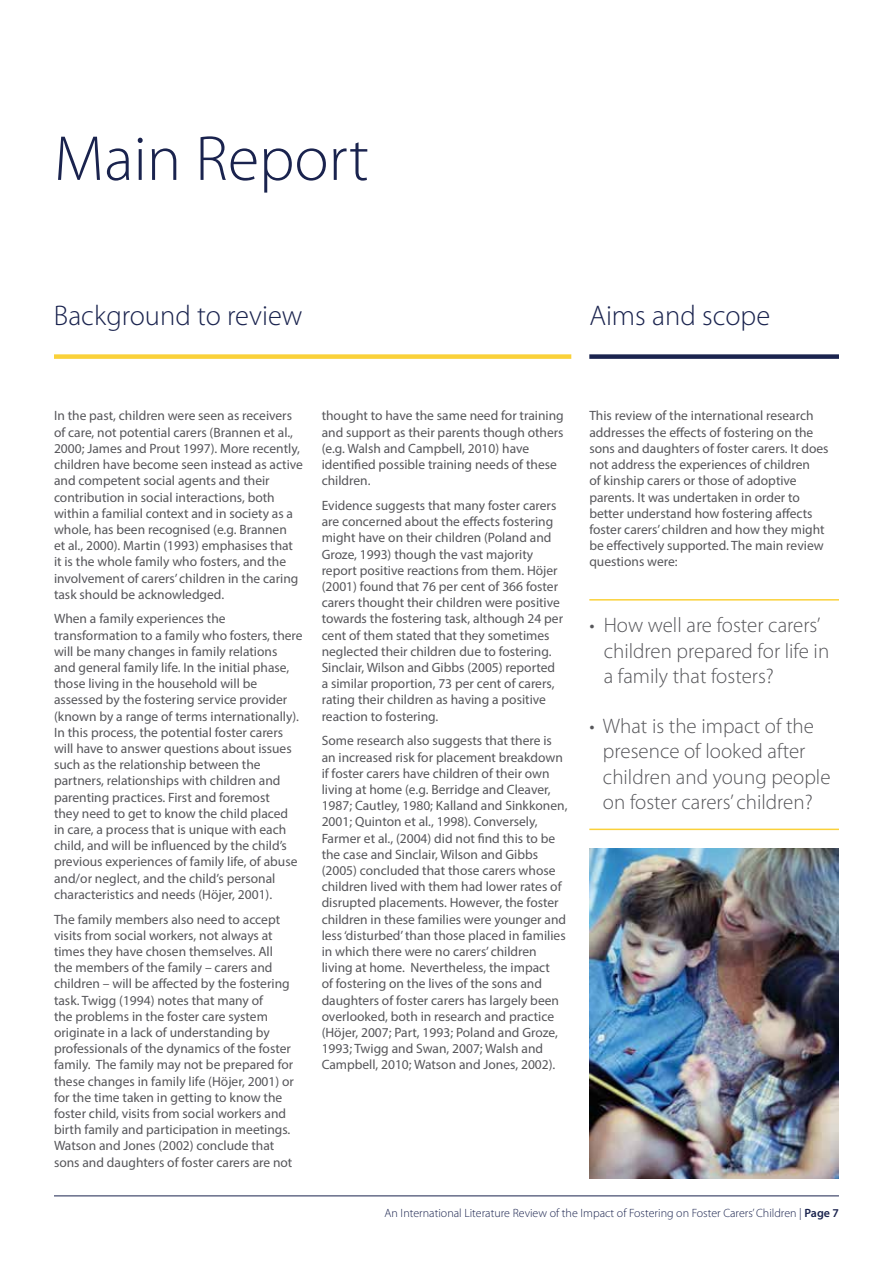
<style>
.page{position:relative;width:893px;height:1263px;background:#fff}
.page>*{position:absolute;margin:0;border:0;box-sizing:border-box;transform-origin:0 0}
.t1{font:300 64.05px "Myriad Pro";color:#1a234e}
.t2{font:300 28.5px "Myriad Pro";color:#1a234e}
.t3{font:300 21px/25.2px "Myriad Pro";color:#56565a}
.t4{font:13.5px/16.2px "Myriad Pro";color:#56565a}
.t5{font:300 12px "Myriad Pro";color:#1a234e}
.s1{font-weight:600}
</style>
<div class="page">
<div style="left:54px;top:354px;width:517px;height:5px;background:#fad139"></div>
<div style="left:589px;top:354px;width:250px;height:5px;background:#1a234e"></div>
<hr style="left:589px;top:599px;width:250px;height:2px;background:#fad139">
<hr style="left:589px;top:829px;width:250px;height:1px;background:#fad139">
<img style="left:589px;top:848px;width:250px;height:331px">
<hr style="left:54px;top:1195px;width:785px;height:1px;background:#1a234e">
<h1 class="t1" style="left:54px;top:120px;width:316px">Main Report</h1>
<h2 class="t2" style="left:54px;top:299px;width:250px">Background to review</h2>
<h2 class="t2" style="left:589px;top:299px;width:182px">Aims and scope</h2>
<p class="t4" style="left:54px;top:408px;width:251px">In the past, children were seen as receivers of care, not potential carers (Brannen et al., 2000; James and Prout 1997). More recently, children have become seen instead as active and competent social agents and their contribution in social interactions, both within a familial context and in society as a whole, has been recognised (e.g. Brannen<br>et al., 2000). Martin (1993) emphasises that it is the whole family who fosters, and the involvement of carers’ children in the caring task should be acknowledged.</p>
<p class="t4" style="left:54px;top:611px;width:250px">When a family experiences the transformation to a family who fosters, there will be many changes in family relations<br>and general family life. In the initial phase, those living in the household will be assessed by the fostering service provider (known by a range of terms internationally).<br>In this process, the potential foster carers will have to answer questions about issues such as the relationship between the partners, relationships with children and parenting practices. First and foremost<br>they need to get to know the child placed<br>in care, a process that is unique with each child, and will be influenced by the child’s previous experiences of family life, of abuse and/or neglect, and the child’s personal characteristics and needs (Höjer, 2001).</p>
<p class="t4" style="left:54px;top:911px;width:241px">The family members also need to accept visits from social workers, not always at times they have chosen themselves. All the members of the family – carers and children – will be affected by the fostering task. Twigg (1994) notes that many of<br>the problems in the foster care system originate in a lack of understanding by professionals of the dynamics of the foster family. The family may not be prepared for these changes in family life (Höjer, 2001) or for the time taken in getting to know the foster child, visits from social workers and birth family and participation in meetings.<br>Watson and Jones (2002) conclude that sons and daughters of foster carers are not</p>
<p class="t4" style="left:322px;top:408px;width:244px">thought to have the same need for training and support as their parents though others (e.g. Walsh and Campbell, 2010) have identified possible training needs of these children.</p>
<p class="t4" style="left:322px;top:497px;width:243px">Evidence suggests that many foster carers are concerned about the effects fostering might have on their children (Poland and Groze, 1993) though the vast majority report positive reactions from them. Höjer (2001) found that 76 per cent of 366 foster carers thought their children were positive towards the fostering task, although 24 per cent of them stated that they sometimes neglected their children due to fostering.<br>Sinclair, Wilson and Gibbs (2005) reported a similar proportion, 73 per cent of carers, rating their children as having a positive reaction to fostering.</p>
<p class="t4" style="left:322px;top:732px;width:247px">Some research also suggests that there is an increased risk for placement breakdown if foster carers have children of their own living at home (e.g. Berridge and Cleaver, 1987; Cautley, 1980; Kalland and Sinkkonen, 2001; Quinton et al., 1998). Conversely, Farmer et al., (2004) did not find this to be the case and Sinclair, Wilson and Gibbs (2005) concluded that those carers whose children lived with them had lower rates of disrupted placements. However, the foster children in these families were younger and less ‘disturbed’ than those placed in families in which there were no carers’ children living at home. Nevertheless, the impact<br>of fostering on the lives of the sons and daughters of foster carers has largely been overlooked, both in research and practice (Höjer, 2007; Part, 1993; Poland and Groze, 1993; Twigg and Swan, 2007; Walsh and Campbell, 2010; Watson and Jones, 2002).</p>
<p class="t4" style="left:589px;top:408px;width:241px">This review of the international research addresses the effects of fostering on the sons and daughters of foster carers. It does not address the experiences of children<br>of kinship carers or those of adoptive parents. It was undertaken in order to better understand how fostering affects foster carers’ children and how they might be effectively supported. The main review questions were:</p>
<h3 class="t3" style="left:604px;top:613px;width:227px;text-indent:-14px">• How well are foster carers’ children prepared for life in a family that fosters?</h3>
<h3 class="t3" style="left:603px;top:713px;width:229px;text-indent:-14px">• What is the impact of the presence of looked after children and young people on foster carers’ children?</h3>
<p class="t5" style="left:385px;top:1205px;width:456px">An International Literature Review of the Impact of Fostering on Foster Carers’ Children | <span class="s1">Page 7</span></p>
</div>
